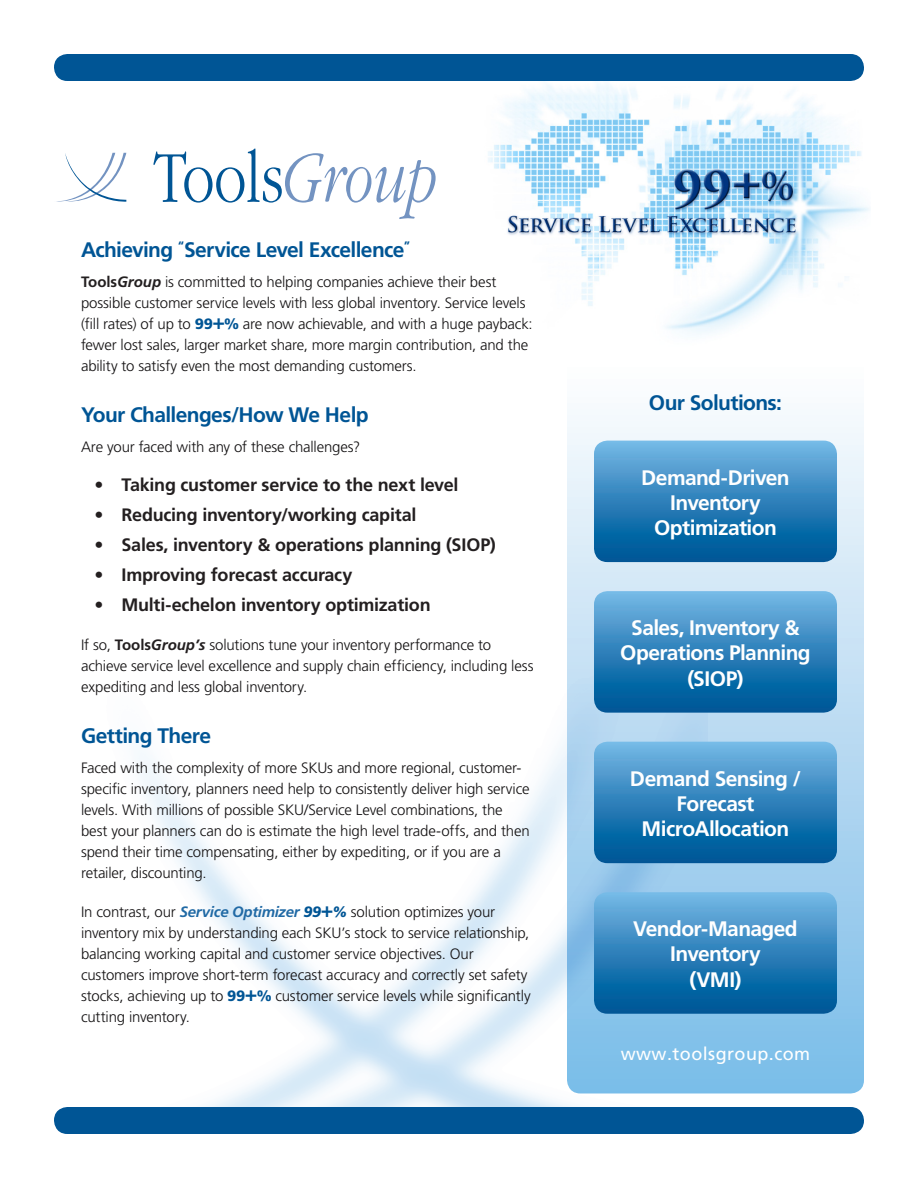
<style>
.page{position:relative;width:918px;height:1188px;background:#fff}
.page>*{position:absolute;margin:0;border:0;box-sizing:border-box;transform-origin:0 0}
.t1{font:700 21px/25.2px "Frutiger";letter-spacing:-.03em;color:#fff;text-align:center}
.t2{font:700 21px "Frutiger";letter-spacing:-.03em;color:#005595}
.t3{font:700 18px "Frutiger";letter-spacing:-.015em;color:#231f20}
.t4{font:18px "Frutiger";letter-spacing:.025em;color:#fff}
.t5{font:300 15px/21px "Frutiger";letter-spacing:-.01em;color:#131112}
.s1{font-weight:700;color:#231f20}
.s2{font-weight:700;font-style:italic;color:#231f20}
.s3{font-weight:900;color:#005595}
.s4{font-weight:700;font-size:21px;color:#005595}
.s5{font-weight:700;font-style:italic;color:#216aa5}
.s6{font-weight:900;font-style:italic;color:#005595}
</style>
<div class="page">
<div style="left:567px;top:324px;width:297px;height:770px;background:linear-gradient(to bottom,#fff,#79bbe8);border-radius:14px"></div>
<img style="left:54px;top:607px;width:654px;height:510px">
<img style="left:488px;top:59px;width:382px;height:310px">
<div style="left:54px;top:54px;width:810px;height:27px;background:#005595;border-radius:14px"></div>
<div style="left:54px;top:1107px;width:810px;height:27px;background:#005595;border-radius:14px"></div>
<div style="left:594px;top:441px;width:243px;height:121px;background:linear-gradient(to bottom,#73b6e4,#005093);border-radius:14px"></div>
<div style="left:594px;top:591px;width:243px;height:122px;background:linear-gradient(to bottom,#73b6e4,#005193);border-radius:14px"></div>
<div style="left:594px;top:742px;width:243px;height:121px;background:linear-gradient(to bottom,#73b6e4,#005093);border-radius:14px"></div>
<div style="left:594px;top:892px;width:243px;height:122px;background:linear-gradient(to bottom,#73b6e5,#005193);border-radius:14px"></div>
<svg style="left:153px;top:149px;width:283px;height:70px"></svg>
<svg style="left:56px;top:153px;width:70px;height:49px"></svg>
<h1 class="t2" style="left:81px;top:237px;width:330px">Achieving <sup>“</sup>Service Level Excellence<sup>”</sup></h1>
<p class="t5" style="left:81px;top:271px;width:453px"><span class="s1">Tools</span><span class="s2">Group</span> is committed to helping companies achieve their best possible customer service levels with less global inventory. Service levels (fill rates) of up to <span class="s3">99</span><span class="s4">+</span><span class="s3">%</span> are now achievable, and with a huge payback: fewer lost sales, larger market share, more margin contribution, and the ability to satisfy even the most demanding customers.</p>
<h1 class="t2" style="left:81px;top:402px;width:289px">Your Challenges/How We Help</h1>
<p class="t5" style="left:81px;top:436px;width:281px">Are your faced with any of these challenges?</p>
<p class="t3" style="left:94px;top:474px;width:365px">• Taking customer service to the next level</p>
<p class="t3" style="left:94px;top:504px;width:324px">• Reducing inventory/working capital</p>
<p class="t3" style="left:94px;top:534px;width:403px">• Sales, inventory &amp; operations planning (SIOP)</p>
<p class="t3" style="left:94px;top:564px;width:259px">• Improving forecast accuracy</p>
<p class="t3" style="left:94px;top:594px;width:338px">• Multi-echelon inventory optimization</p>
<p class="t5" style="left:81px;top:634px;width:454px">If so, <span class="s1">Tools</span><span class="s2">Group’s</span> solutions tune your inventory performance to achieve service level excellence and supply chain efficiency, including less expediting and less global inventory.</p>
<h1 class="t2" style="left:81px;top:723px;width:132px">Getting There</h1>
<p class="t5" style="left:81px;top:757px;width:450px">Faced with the complexity of more SKUs and more regional, customer&shy;specific inventory, planners need help to consistently deliver high service levels. With millions of possible SKU/Service Level combinations, the best your planners can do is estimate the high level trade-offs, and then spend their time compensating, either by expediting, or if you are a retailer, discounting.</p>
<p class="t5" style="left:81px;top:901px;width:451px">In contrast, our <span class="s5">Service Optimizer</span> <span class="s6">99</span><span class="s4">+</span><span class="s6">%</span> solution optimizes your inventory mix by understanding each SKU’s stock to service relationship, balancing working capital and customer service objectives. Our customers improve short-term forecast accuracy and correctly set safety stocks, achieving up to <span class="s3">99</span><span class="s4">+</span><span class="s3">%</span> customer service levels while significantly cutting inventory.</p>
<h1 class="t2" style="left:649px;top:390px;width:135px">Our Solutions:</h1>
<h1 class="t1" style="left:641px;top:465px;width:150px">Demand-Driven<br>Inventory<br>Optimization</h1>
<h1 class="t1" style="left:620px;top:615px;width:192px">Sales, Inventory &amp;<br>Operations Planning (SIOP)</h1>
<h1 class="t1" style="left:630px;top:766px;width:173px">Demand Sensing /<br>Forecast<br>MicroAllocation</h1>
<h1 class="t1" style="left:633px;top:916px;width:166px">Vendor-Managed<br>Inventory<br>(VMI)</h1>
<p class="t4" style="left:621px;top:1043px;width:191px">www.toolsgroup.com</p>
</div>
